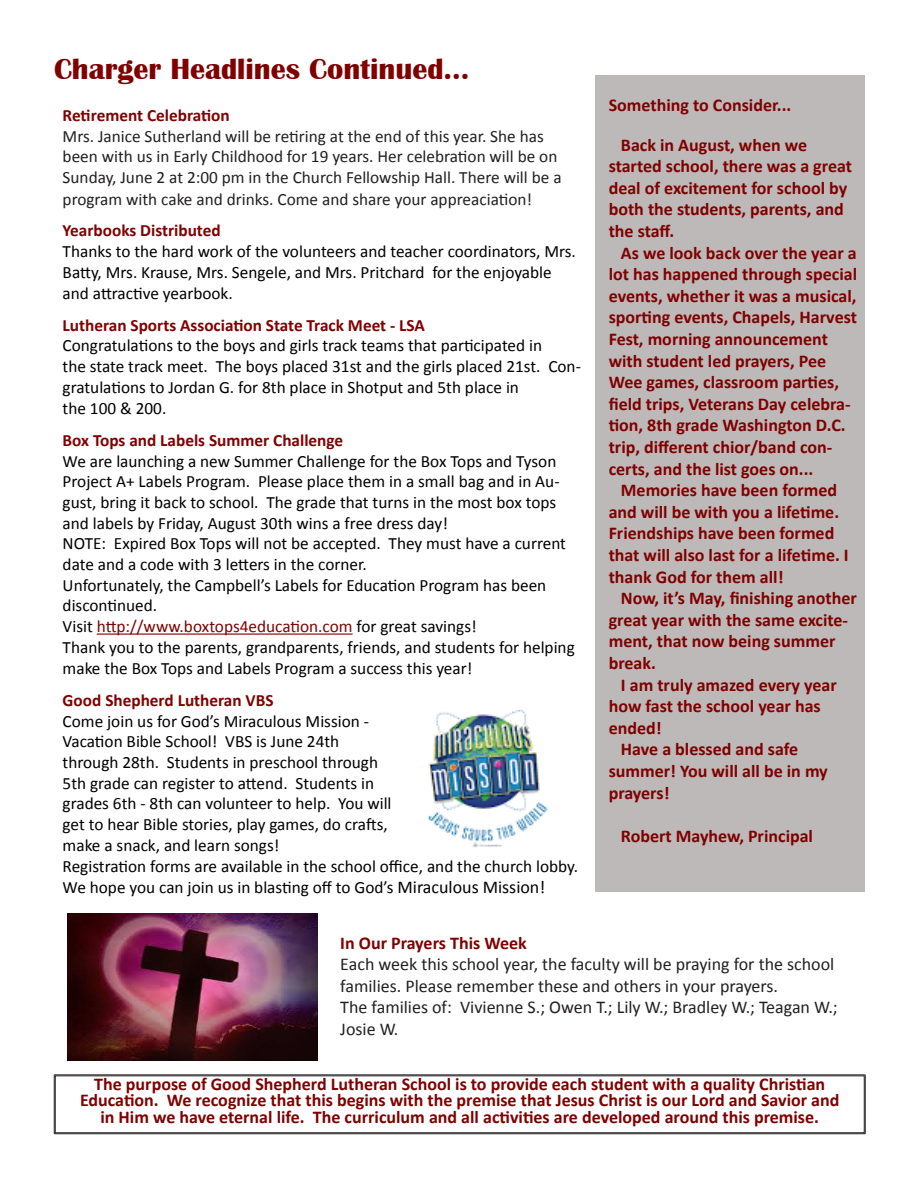
<style>
.page{position:relative;width:918px;height:1188px;background:#fff}
.page>*{position:absolute;margin:0;border:0;box-sizing:border-box;transform-origin:0 0}
.t1{font:700 30px "Britannic";color:#800000}
.t2{font:700 18px/21.6px "Calibri";color:#800000}
.t3{font:18px/21.6px "Calibri";color:#231f20}
.t4{font:17.25px/20.7px "Calibri";color:#000}
.t5{font:17.25px/20.9px "Calibri";color:#231f20}
.t6{font:700 17.25px "Calibri";color:#800000}
.s1{font-weight:700;color:#800000}
.s2{color:#800000}
.s3{font-size:18px}
</style>
<div class="page">
<div style="left:595px;top:76px;width:270px;height:816px;background:#bdb9b9"></div>
<div style="left:54px;top:1075px;width:811px;height:59px;border:1px solid #231f20"></div>
<div style="left:55px;top:1076px;width:810px;height:57px;border:1px solid #231f20"></div>
<hr style="left:97px;top:634px;width:256px;height:1px;background:#800000">
<img style="left:428px;top:709px;width:120px;height:139px">
<img style="left:67px;top:913px;width:250px;height:147px">
<p class="t1" style="left:54px;top:52px;width:417px">Charger Headlines Continued...</p>
<p class="t5" style="left:63px;top:105px;width:500px"><span class="s1">Retirement Celebration<br></span>Mrs. Janice Sutherland will be retiring at the end of this year. She has been with us in Early Childhood for 19 years. Her celebration will be on Sunday, June 2 at 2:00 pm in the Church Fellowship Hall. There will be a program with cake and drinks. Come and share your appreaciation!</p>
<p class="t4" style="left:63px;top:220px;width:515px"><span class="s1">Yearbooks Distributed<br></span>Thanks to the hard work of the volunteers and teacher coordinators, Mrs.<br>Batty, Mrs. Krause, Mrs. Sengele, and Mrs. Pritchard for the enjoyable and attractive yearbook.</p>
<p class="t6" style="left:63px;top:314px;width:364px">Lutheran Sports Association State Track Meet - LSA</p>
<p class="t4" style="left:63px;top:335px;width:520px">Congratulations to the boys and girls track teams that participated in<br>the state track meet. The boys placed 31st and the girls placed 21st. Con&shy;gratulations to Jordan G. for 8th place in Shotput and 5th place in<br>the 100 &amp; 200.</p>
<p class="t6" style="left:63px;top:429px;width:282px">Box Tops and Labels Summer Challenge</p>
<p class="t4" style="left:63px;top:451px;width:499px">We are launching a new Summer Challenge for the Box Tops and Tyson Project A+ Labels Program. Please place them in a small bag and in Au&shy;gust, bring it back to school. The grade that turns in the most box tops and labels by Friday, August 30th wins a free dress day!</p>
<p class="t4" style="left:63px;top:533px;width:505px">NOTE: Expired Box Tops will not be accepted. They must have a current date and a code with 3 letters in the corner.<br>Unfortunately, the Campbell’s Labels for Education Program has been discontinued.<br>Visit <span class="s2">http://www.boxtops4education.com</span> for great savings!</p>
<p class="t4" style="left:63px;top:636px;width:514px;line-height:21.6px">Thank you to the parents, grandparents, friends, and students for helping make the Box Tops and Labels Program a success this year!</p>
<p class="t6" style="left:63px;top:689px;width:213px">Good Shepherd Lutheran VBS</p>
<p class="t4" style="left:63px;top:711px;width:330px">Come join us for God’s Miraculous Mission - Vacation Bible School! VBS is June 24th through 28th. Students in preschool through 5th grade can register to attend. Students in grades 6th - 8th can volunteer to help. You will get to hear Bible stories, play games, do crafts, make a snack, and learn songs!</p>
<p class="t4" style="left:63px;top:855px;width:517px;line-height:21.6px">Registration forms are available in the school office, and the church lobby.<br>We hope you can join us in blasting off to God’s <span class="s3">Miraculous Mission!</span></p>
<p class="t2" style="left:609px;top:94px;width:184px">Something to Consider...</p>
<p class="t2" style="left:609px;top:134px;width:245px;text-indent:12px">Back in August, when we started school, there was a great deal of excitement for school by both the students, parents, and the staff.</p>
<p class="t2" style="left:609px;top:242px;width:250px;text-indent:12px">As we look back over the year a lot has happened through special events, whether it was a musical, sporting events, Chapels, Harvest<br>Fest, morning announcement with student led prayers, Pee<br>Wee games, classroom parties, field trips, Veterans Day celebra&shy;tion, 8th grade Washington D.C. trip, different chior/band con&shy;certs, and the list goes on...</p>
<p class="t2" style="left:609px;top:479px;width:242px;text-indent:12px">Memories have been formed and will be with you a lifetime.<br>Friendships have been formed that will also last for a lifetime. I thank God for them all!</p>
<p class="t2" style="left:609px;top:587px;width:250px;text-indent:12px">Now, it’s May, finishing another great year with the same excite&shy;ment, that now being summer break.</p>
<p class="t2" style="left:609px;top:674px;width:230px;text-indent:12px">I am truly amazed every year how fast the school year has ended!</p>
<p class="t2" style="left:609px;top:739px;width:221px;text-indent:12px">Have a blessed and safe summer! You will all be in my prayers!</p>
<p class="t2" style="left:621px;top:825px;width:194px">Robert Mayhew, Principal</p>
<p class="t3" style="left:340px;top:932px;width:499px"><span class="s1">In Our Prayers This Week<br></span>Each week this school year, the faculty will be praying for the school families. Please remember these and others in your prayers.<br>The families of: Vivienne S.; Owen T.; Lily W.; Bradley W.; Teagan W.; Josie W.</p>
<p class="t2" style="left:80px;top:1075px;width:761px;line-height:16.5px;text-align:center">The purpose of Good Shepherd Lutheran School is to provide each student with a quality Christian<br>Education. We recognize that this begins with the premise that Jesus Christ is our Lord and Savior and in Him we have eternal life. The curriculum and all activities are developed around this premise.</p>
</div>
